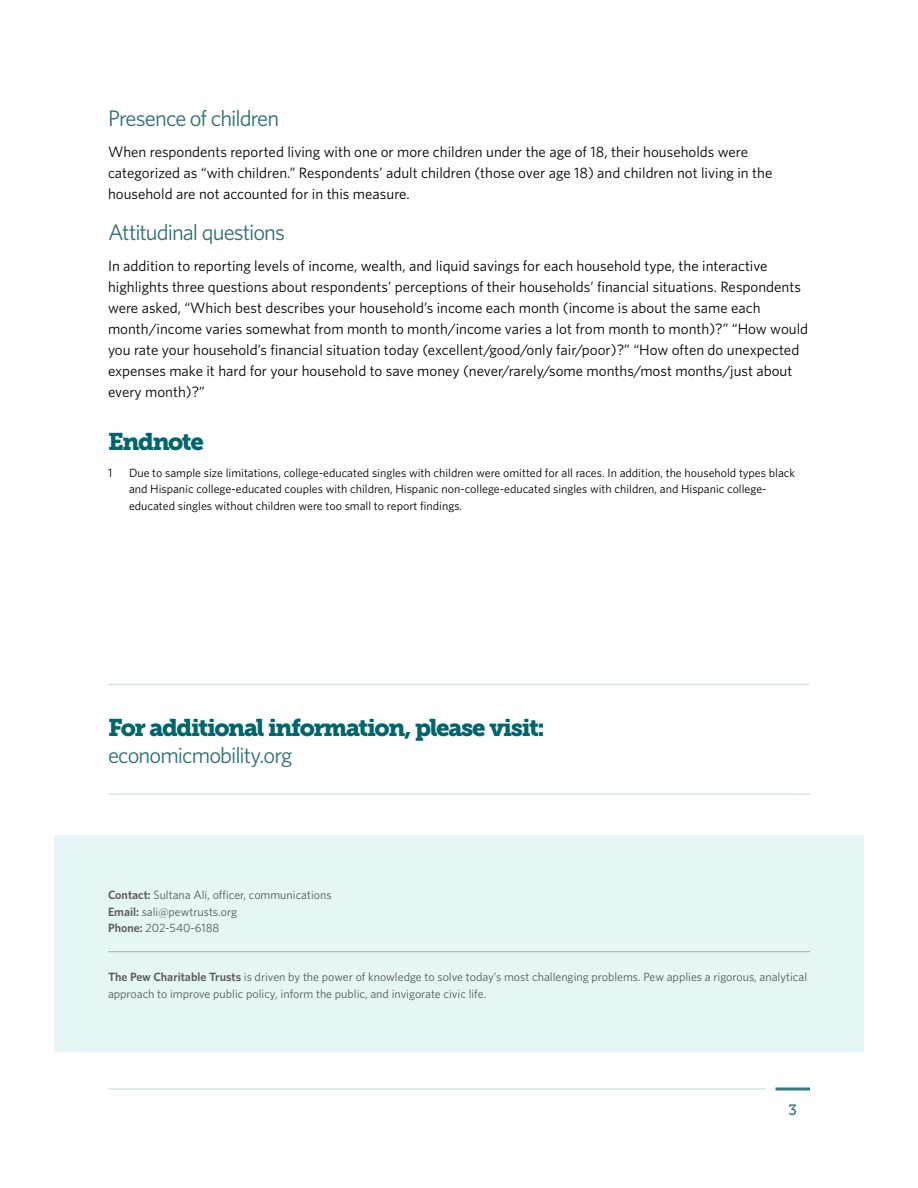
<style>
.page{position:relative;width:918px;height:1188px;background:#fff}
.page>*{position:absolute;margin:0;border:0;box-sizing:border-box;transform-origin:0 0}
.t1{font:24px "Museo Slab 900";letter-spacing:-.06em;color:#00646d}
.t2{font:22.5px "Whitney";letter-spacing:-.04em;color:#306f78}
.t3{font:15px/21px "Whitney";color:#000}
.t4{font:15px "Museo Slab 500";color:#306f78}
.t5{font:12px/16.5px "Whitney";color:#000}
.t6{font:12px/16.5px "Whitney";color:#58595b}
.s1{font-weight:600}
</style>
<div class="page">
<hr style="left:108px;top:1088px;width:659px;height:2px;background:#005b63">
<hr style="left:776px;top:1088px;width:34px;height:2px;background:#005b63">
<div style="left:54px;top:835px;width:810px;height:217px;background:#e6f5f6"></div>
<hr style="left:108px;top:951px;width:702px;height:1px;background:#000">
<hr style="left:108px;top:684px;width:702px;height:1px;background:#005b63">
<hr style="left:108px;top:793px;width:702px;height:2px;background:#005b63">
<h2 class="t2" style="left:108px;top:103px;width:173px">Presence of children</h2>
<p class="t3" style="left:108px;top:141px;width:666px">When respondents reported living with one or more children under the age of 18, their households were categorized as “with children.” Respondents’ adult children (those over age 18) and children not living in the household are not accounted for in this measure.</p>
<h2 class="t2" style="left:108px;top:217px;width:178px">Attitudinal questions</h2>
<p class="t3" style="left:108px;top:255px;width:702px">In addition to reporting levels of income, wealth, and liquid savings for each household type, the interactive highlights three questions about respondents’ perceptions of their households’ financial situations. Respondents were asked, “Which best describes your household’s income each month (income is about the same each month/income varies somewhat from month to month/income varies a lot from month to month)?” “How would you rate your household’s financial situation today (excellent/good/only fair/poor)?” “How often do unexpected expenses make it hard for your household to save money (never/rarely/some months/most months/just about every month)?”</p>
<h1 class="t1" style="left:108px;top:428px;width:97px">Endnote</h1>
<p class="t5" style="left:108px;top:464px;width:6px">1</p>
<p class="t5" style="left:129px;top:464px;width:668px">Due to sample size limitations, college-educated singles with children were omitted for all races. In addition, the household types black and Hispanic college-educated couples with children, Hispanic non-college-educated singles with children, and Hispanic college&shy;educated singles without children were too small to report findings.</p>
<h1 class="t1" style="left:108px;top:713px;width:438px">For additional information, please visit:</h1>
<h2 class="t2" style="left:108px;top:740px;width:186px">economicmobility.org</h2>
<p class="t6" style="left:108px;top:886px;width:225px"><span class="s1">Contact:</span> Sultana Ali, officer, communications<br><span class="s1">Email:</span> sali@pewtrusts.org<br><span class="s1">Phone:</span> 202-540-6188</p>
<p class="t6" style="left:108px;top:968px;width:701px"><span class="s1">The Pew Charitable Trusts</span> is driven by the power of knowledge to solve today’s most challenging problems. Pew applies a rigorous, analytical approach to improve public policy, inform the public, and invigorate civic life.</p>
<p class="t4" style="left:788px;top:1101px;width:10px">3</p>
</div>
